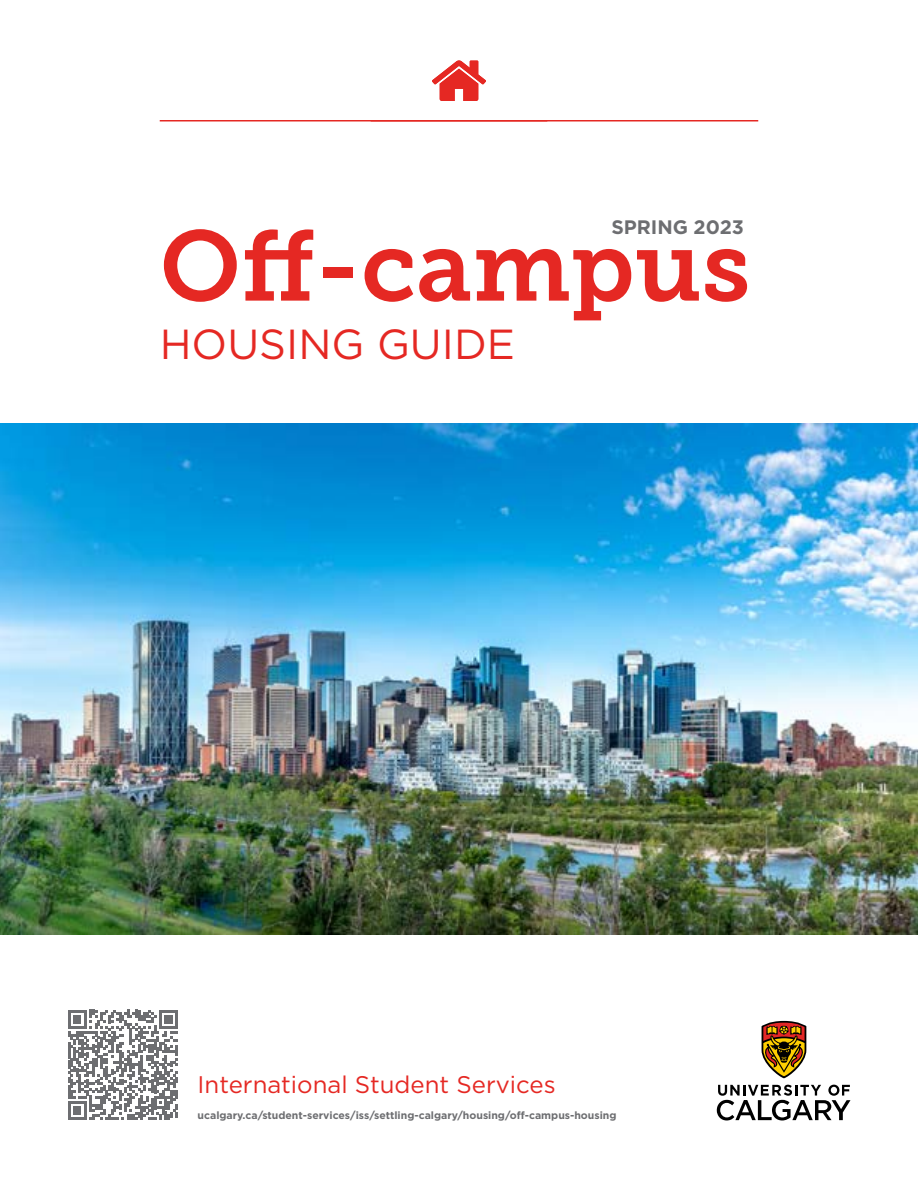
<style>
.page{position:relative;width:918px;height:1188px;background:#fff}
.page>*{position:absolute;margin:0;border:0;box-sizing:border-box;transform-origin:0 0}
.t1{font:99px "Museo Slab 700";color:#e52823}
.t2{font:42px "Gotham";color:#e52823}
.t3{font:24px "Gotham";color:#e52823}
.t4{font:700 19.5px "Gotham";color:#6d6e71}
.t5{font:700 10.5px "Gotham";color:#6d6e71}
</style>
<div class="page">
<svg style="left:717px;top:1085px;width:133px;height:35px"></svg>
<svg style="left:762px;top:1021px;width:44px;height:57px"></svg>
<hr style="left:160px;top:120px;width:598px;height:2px;background:#e52823">
<svg style="left:432px;top:60px;width:54px;height:41px"></svg>
<img style="left:0;top:423px;width:918px;height:512px">
<svg style="left:68px;top:1010px;width:110px;height:110px"></svg>
<h3 class="t4" style="left:611px;top:214px;width:134px">SPRING 2023</h3>
<h1 class="t1" style="left:160px;top:210px;width:592px">Off-campus</h1>
<h2 class="t2" style="left:160px;top:317px;width:357px">HOUSING GUIDE</h2>
<h3 class="t3" style="left:198px;top:1069px;width:360px">International Student Services</h3>
<p class="t5" style="left:198px;top:1108px;width:420px">ucalgary.ca/student-services/iss/settling-calgary/housing/off-campus-housing</p>
</div>
